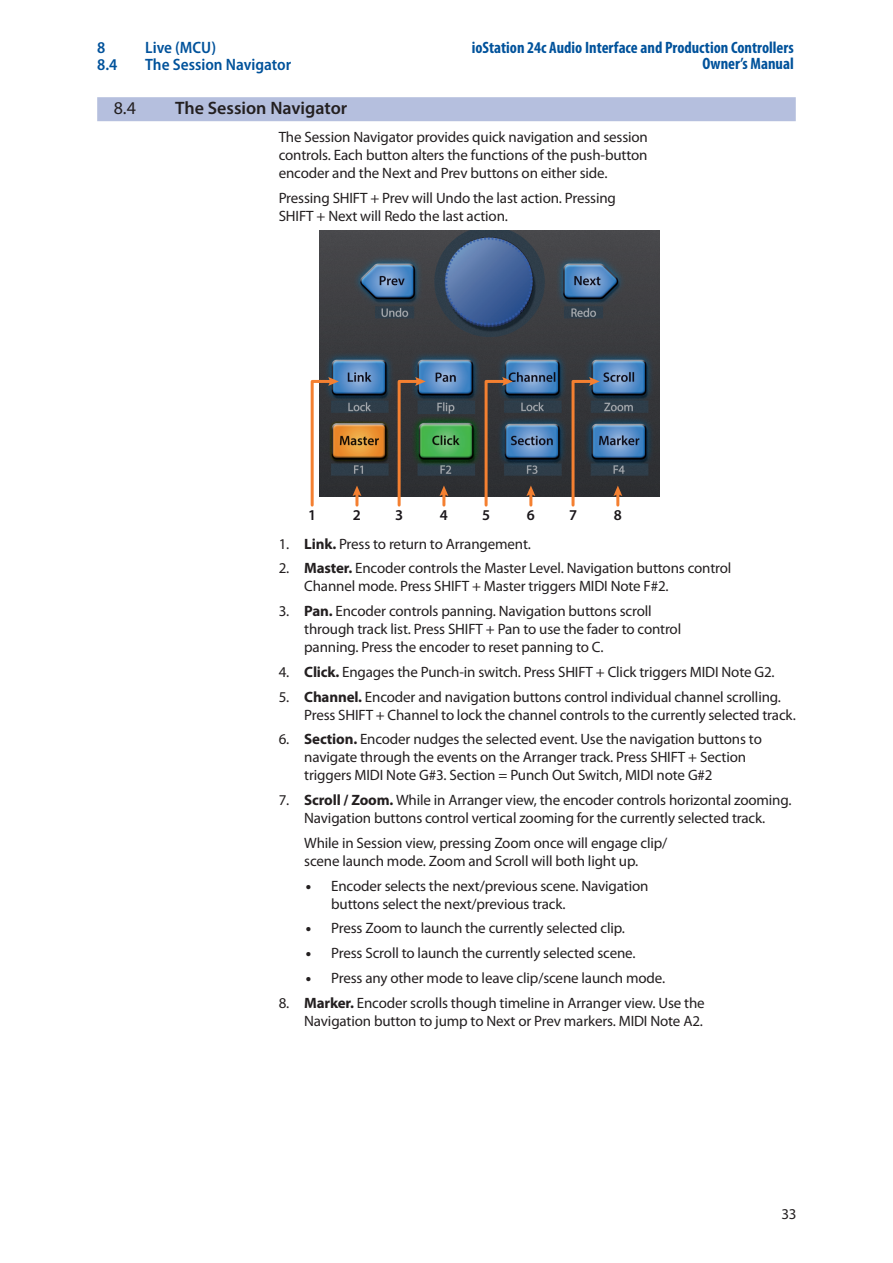
<style>
.page{position:relative;width:893px;height:1263px;background:#fff}
.page>*{position:absolute;margin:0;border:0;box-sizing:border-box;transform-origin:0 0}
.t1{font:600 18px "Myriad Pro";color:#231f20}
.t2{font:18px "Myriad Pro";color:#231f20}
.t3{font:700 condensed 16.5px/16.5px "Myriad Pro";color:#01529b;text-align:right}
.t4{font:600 semi-condensed 16.5px "Myriad Pro";color:#01529b}
.t5{font:15px/18px "Myriad Pro";letter-spacing:-.01em;color:#231f20}
.t6{font:600 15px "Myriad Pro";color:#1a161a}
.s1{font-weight:700}
.s2{font-weight:900}
</style>
<div class="page">
<div style="left:97px;top:97px;width:699px;height:24px;background:#b5bfde"></div>
<img style="left:319px;top:231px;width:340px;height:266px">
<svg style="left:353px;top:485px;width:8px;height:20px"></svg>
<svg style="left:310px;top:377px;width:29px;height:130px"></svg>
<svg style="left:439px;top:485px;width:9px;height:20px"></svg>
<svg style="left:396px;top:377px;width:30px;height:130px;background:#555347"></svg>
<svg style="left:526px;top:485px;width:9px;height:20px"></svg>
<svg style="left:483px;top:377px;width:30px;height:130px;background:#555050"></svg>
<svg style="left:613px;top:485px;width:9px;height:20px"></svg>
<svg style="left:570px;top:377px;width:30px;height:130px;background:#555150"></svg>
<p class="t4" style="left:97px;top:38px;width:10px">8</p>
<p class="t4" style="left:145px;top:38px;width:72px">Live (MCU)</p>
<p class="t4" style="left:97px;top:54px;width:22px">8.4</p>
<p class="t4" style="left:145px;top:54px;width:148px">The Session Navigator</p>
<p class="t3" style="left:472px;top:39px;width:323px">ioStation 24c Audio Interface and Production Controllers<br>Owner’s Manual</p>
<p class="t2" style="left:114px;top:99px;width:24px">8.4</p>
<p class="t1" style="left:175px;top:97px;width:174px">The Session Navigator</p>
<p class="t5" style="left:279px;top:128px;width:371px;text-align:justify">The Session Navigator provides quick navigation and session controls. Each button alters the functions of the push-button encoder and the Next and Prev buttons on either side.</p>
<p class="t5" style="left:279px;top:189px;width:339px">Pressing SHIFT + Prev will Undo the last action. Pressing<br>SHIFT + Next will Redo the last action.</p>
<p class="t6" style="left:308px;top:506px;width:10px">1</p>
<p class="t6" style="left:353px;top:506px;width:10px">2</p>
<p class="t6" style="left:395px;top:506px;width:10px">3</p>
<p class="t6" style="left:440px;top:506px;width:10px">4</p>
<p class="t6" style="left:482px;top:506px;width:10px">5</p>
<p class="t6" style="left:527px;top:506px;width:10px">6</p>
<p class="t6" style="left:569px;top:506px;width:10px">7</p>
<p class="t6" style="left:614px;top:506px;width:10px">8</p>
<p class="t5" style="left:279px;top:535px;width:254px">1. <span class="s1">Link.</span> Press to return to Arrangement.</p>
<p class="t5" style="left:304px;top:560px;width:429px;text-indent:-26px">2. <span class="s1">Master.</span> Encoder controls the Master Level. Navigation buttons control<br>Channel mode. Press SHIFT + Master triggers MIDI Note F#2.</p>
<p class="t5" style="left:304px;top:602px;width:379px;text-indent:-26px">3. <span class="s1">Pan.</span> Encoder controls panning. Navigation buttons scroll through track list. Press SHIFT + Pan to use the fader to control panning. Press the encoder to reset panning to C.</p>
<p class="t5" style="left:279px;top:663px;width:497px">4. <span class="s1">Click.</span> Engages the Punch-in switch. Press SHIFT + Click triggers MIDI Note G2.</p>
<p class="t5" style="left:304px;top:688px;width:493px;text-indent:-26px">5. <span class="s1">Channel.</span> Encoder and navigation buttons control individual channel scrolling.<br>Press SHIFT + Channel to lock the channel controls to the currently selected track.</p>
<p class="t5" style="left:304px;top:731px;width:459px;text-indent:-26px">6. <span class="s1">Section.</span> Encoder nudges the selected event. Use the navigation buttons to navigate through the events on the Arranger track. Press SHIFT + Section triggers MIDI Note G#3. Section = Punch Out Switch, MIDI note G#2</p>
<p class="t5" style="left:279px;top:791px;width:514px;text-align:center">7. <span class="s1">Scroll / Zoom.</span> While in Arranger view, the encoder controls horizontal zooming.<br>Navigation buttons control vertical zooming for the currently selected track.</p>
<p class="t5" style="left:304px;top:834px;width:365px">While in Session view, pressing Zoom once will engage clip/ scene launch mode. Zoom and Scroll will both light up.</p>
<p class="t5" style="left:331px;top:877px;width:319px;text-indent:-26px"><span class="s2">•</span> Encoder selects the next/previous scene. Navigation buttons select the next/previous track.</p>
<p class="t5" style="left:306px;top:920px;width:321px"><span class="s2">•</span> Press Zoom to launch the currently selected clip.</p>
<p class="t5" style="left:306px;top:944px;width:331px"><span class="s2">•</span> Press Scroll to launch the currently selected scene.</p>
<p class="t5" style="left:306px;top:969px;width:361px"><span class="s2">•</span> Press any other mode to leave clip/scene launch mode.</p>
<p class="t5" style="left:279px;top:994px;width:427px;text-align:right">8. <span class="s1">Marker.</span> Encoder scrolls though timeline in Arranger view. Use the<br>Navigation button to jump to Next or Prev markers. MIDI Note A2.</p>
<p class="t5" style="left:781px;top:1205px;width:17px">33</p>
</div>
